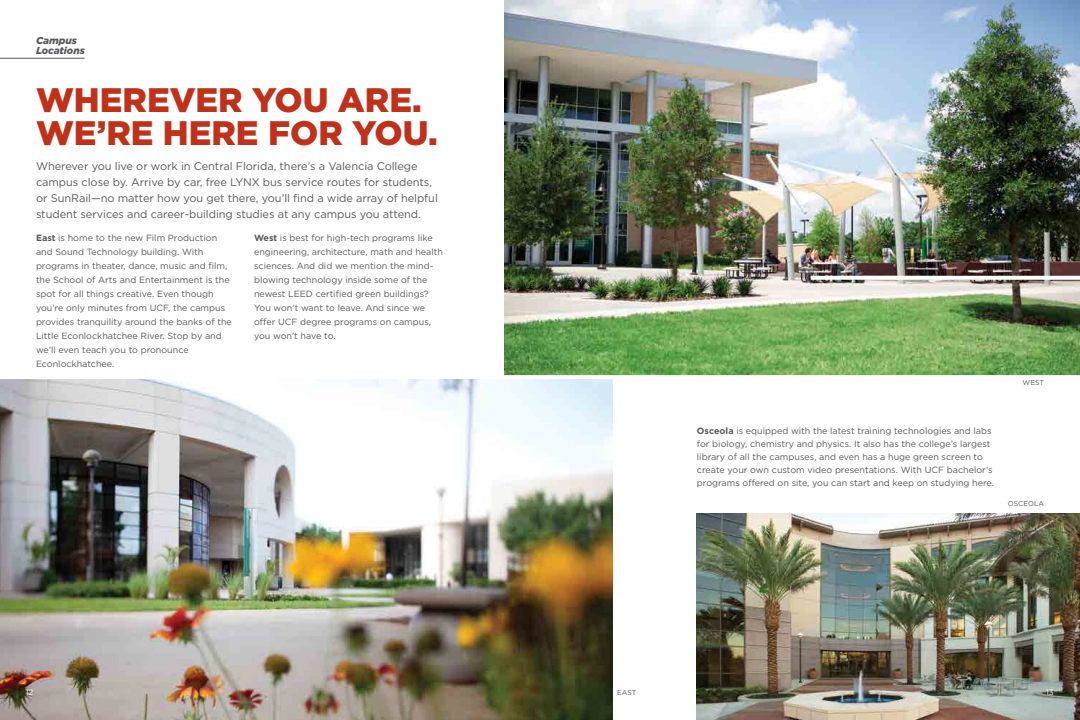
<style>
.page{position:relative;width:1080px;height:720px;background:#fff}
.page>*{position:absolute;margin:0;border:0;box-sizing:border-box;transform-origin:0 0}
.t1{font:900 34px/33px "Gotham";color:#c0311a}
.t2{font:11px/16px "Gotham";letter-spacing:-.005em;color:#58595b}
.t3{font:italic 900 10px/10px "Gotham";color:#58595b}
.t4{font:9px/14px "Gotham";color:#58595b}
.t5{font:8px "Gotham";color:#fff}
.t6{font:7px "Gotham";color:#58595b}
.s1{font-weight:700}
</style>
<div class="page">
<img style="left:0;top:379px;width:613px;height:341px">
<img style="left:504px;top:0;width:576px;height:375px">
<hr style="left:0;top:58px;width:84px;height:1px;background:#58595b">
<svg style="left:811px;top:276px;width:269px;height:4px"></svg>
<img style="left:697px;top:514px;width:383px;height:206px">
<p class="t3" style="left:36px;top:35px;width:50px">Campus<br>Locations</p>
<h1 class="t1" style="left:36px;top:83px;width:403px">WHEREVER YOU ARE.<br>WE’RE HERE FOR YOU.</h1>
<p class="t2" style="left:36px;top:158px;width:403px">Wherever you live or work in Central Florida, there’s a Valencia College campus close by. Arrive by car, free LYNX bus service routes for students, or SunRail—no matter how you get there, you’ll find a wide array of helpful student services and career-building studies at any campus you attend.</p>
<p class="t4" style="left:36px;top:230px;width:197px"><span class="s1">East</span> is home to the new Film Production and Sound Technology building. With programs in theater, dance, music and film, the School of Arts and Entertainment is the spot for all things creative. Even though you’re only minutes from UCF, the campus provides tranquility around the banks of the Little Econlockhatchee River. Stop by and we’ll even teach you to pronounce Econlockhatchee.</p>
<p class="t4" style="left:254px;top:230px;width:190px"><span class="s1">West</span> is best for high-tech programs like engineering, architecture, math and health sciences. And did we mention the mind&shy;blowing technology inside some of the newest LEED certified green buildings?<br>You won’t want to leave. And since we offer UCF degree programs on campus, you won’t have to.</p>
<p class="t6" style="left:1023px;top:378px;width:23px">WEST</p>
<p class="t4" style="left:697px;top:424px;width:299px;line-height:13px"><span class="s1">Osceola</span> is equipped with the latest training technologies and labs for biology, chemistry and physics. It also has the college’s largest library of all the campuses, and even has a huge green screen to create your own custom video presentations. With UCF bachelor’s programs offered on site, you can start and keep on studying here.</p>
<p class="t6" style="left:1008px;top:499px;width:38px">OSCEOLA</p>
<p class="t5" style="left:26px;top:687px;width:9px">12</p>
<p class="t5" style="left:1046px;top:687px;width:9px">13</p>
<p class="t6" style="left:617px;top:688px;width:21px">EAST</p>
</div>
